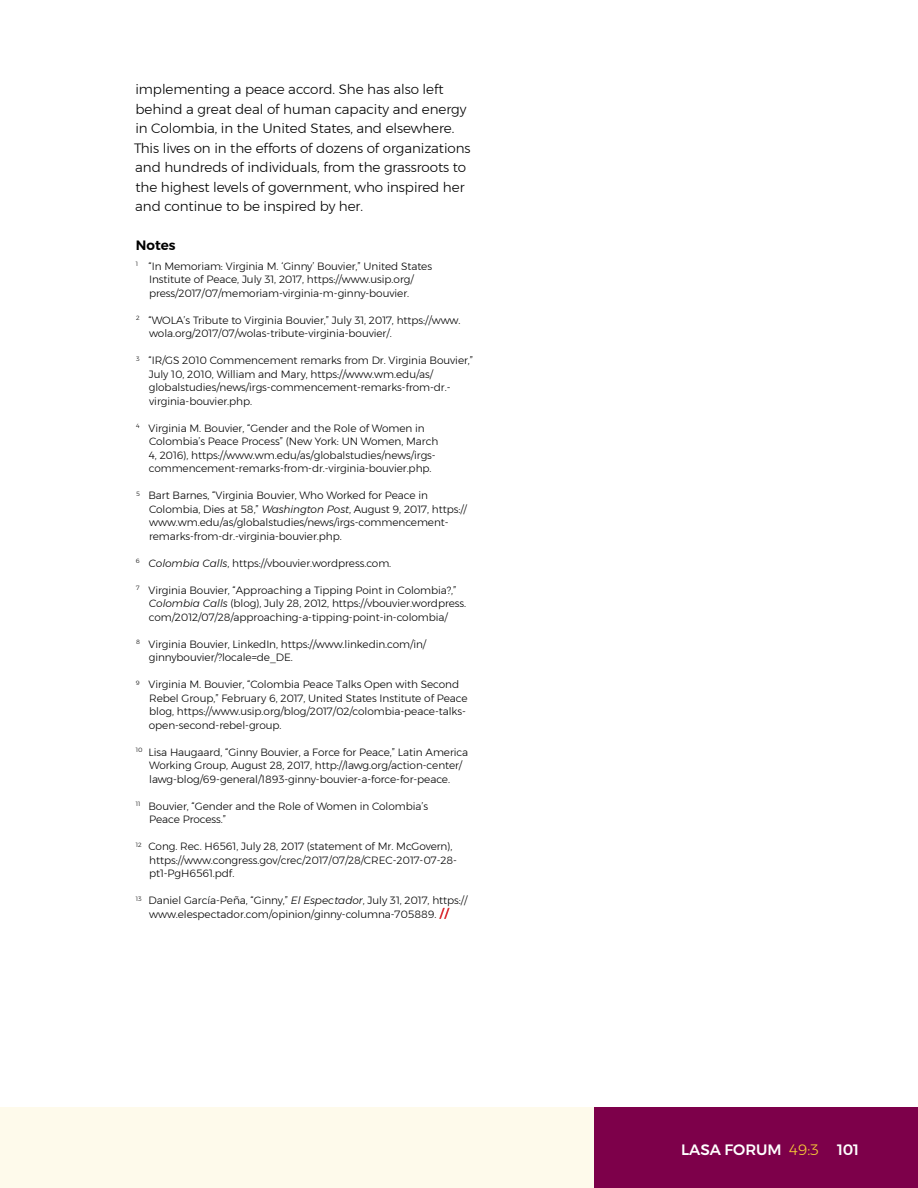
<style>
.page{position:relative;width:918px;height:1188px;background:#fff}
.page>*{position:absolute;margin:0;border:0;box-sizing:border-box;transform-origin:0 0}
.t1{font:500 15px "Montserrat";color:#fff}
.t2{font:300 13.5px/19.5px "Montserrat";letter-spacing:-.005em;color:#000}
.t3{font:600 13.5px "Montserrat";letter-spacing:.005em;color:#000}
.t4{font:300 10.5px/13.5px "Montserrat";letter-spacing:-.005em;color:#000}
.s1{font-style:italic}
.s2{font-weight:300;color:#f7cd36}
</style>
<div class="page">
<div style="left:0;top:1107px;width:594px;height:81px;background:#fefaeb"></div>
<div style="left:594px;top:1107px;width:324px;height:81px;background:#7d004a"></div>
<svg style="left:439px;top:908px;width:11px;height:11px"></svg>
<p class="t2" style="left:134px;top:79px;width:338px">implementing a peace accord. She has also left behind a great deal of human capacity and energy in Colombia, in the United States, and elsewhere.<br>This lives on in the efforts of dozens of organizations and hundreds of individuals, from the grassroots to the highest levels of government, who inspired her and continue to be inspired by her.</p>
<p class="t3" style="left:136px;top:235px;width:41px">Notes</p>
<p class="t4" style="left:149px;top:259px;width:285px;text-indent:-13px"><sup>1</sup> “In Memoriam: Virginia M. ‘Ginny’ Bouvier,” United States<br>Institute of Peace, July 31, 2017, https://www.usip.org/ press/2017/07/memoriam-virginia-m-ginny-bouvier.</p>
<p class="t4" style="left:149px;top:313px;width:313px;text-indent:-13px"><sup>2</sup> “WOLA’s Tribute to Virginia Bouvier,” July 31, 2017, https://www. wola.org/2017/07/wolas-tribute-virginia-bouvier/.</p>
<p class="t4" style="left:149px;top:353px;width:326px;text-indent:-13px"><sup>3</sup> “IR/GS 2010 Commencement remarks from Dr. Virginia Bouvier,” July 10, 2010, William and Mary, https://www.wm.edu/as/ globalstudies/news/irgs-commencement-remarks-from-dr.- virginia-bouvier.php.</p>
<p class="t4" style="left:149px;top:421px;width:291px;text-indent:-13px"><sup>4</sup> Virginia M. Bouvier, “Gender and the Role of Women in Colombia’s Peace Process” (New York: UN Women, March 4, 2016), https://www.wm.edu/as/globalstudies/news/irgs&shy;commencement-remarks-from-dr.-virginia-bouvier.php.</p>
<p class="t4" style="left:149px;top:488px;width:319px;text-indent:-13px"><sup>5</sup> Bart Barnes, “Virginia Bouvier, Who Worked for Peace in Colombia, Dies at 58,” <span class="s1">Washington Post</span>, August 9, 2017, https:// www.wm.edu/as/globalstudies/news/irgs-commencement&shy;remarks-from-dr.-virginia-bouvier.php.</p>
<p class="t4" style="left:136px;top:556px;width:257px"><sup>6</sup> <span class="s1">Colombia Calls</span>, https://vbouvier.wordpress.com.</p>
<p class="t4" style="left:149px;top:583px;width:319px;text-indent:-13px"><sup>7</sup> Virginia Bouvier, “Approaching a Tipping Point in Colombia?,”<br><span class="s1">Colombia Calls</span> (blog), July 28, 2012, https://vbouvier.wordpress. com/2012/07/28/approaching-a-tipping-point-in-colombia/</p>
<p class="t4" style="left:149px;top:637px;width:279px;text-indent:-13px"><sup>8</sup> Virginia Bouvier, LinkedIn, https://www.linkedin.com/in/ ginnybouvier/?locale=de_DE.</p>
<p class="t4" style="left:149px;top:677px;width:320px;text-indent:-13px"><sup>9</sup> Virginia M. Bouvier, “Colombia Peace Talks Open with Second Rebel Group,” February 6, 2017, United States Institute of Peace blog, https://www.usip.org/blog/2017/02/colombia-peace-talks&shy;open-second-rebel-group.</p>
<p class="t4" style="left:149px;top:745px;width:320px;text-indent:-13px"><sup>10</sup> Lisa Haugaard, “Ginny Bouvier, a Force for Peace,” Latin America<br>Working Group, August 28, 2017, http://lawg.org/action-center/ lawg-blog/69-general/1893-ginny-bouvier-a-force-for-peace.</p>
<p class="t4" style="left:149px;top:799px;width:280px;text-indent:-13px"><sup>11</sup> Bouvier, “Gender and the Role of Women in Colombia’s<br>Peace Process.”</p>
<p class="t4" style="left:149px;top:839px;width:309px;text-indent:-13px"><sup>12</sup> Cong. Rec. H6561, July 28, 2017 (statement of Mr. McGovern), https://www.congress.gov/crec/2017/07/28/CREC-2017-07-28- pt1-PgH6561.pdf.</p>
<p class="t4" style="left:149px;top:893px;width:320px;text-indent:-13px"><sup>13</sup> Daniel García-Peña, “Ginny,” <span class="s1">El Espectador</span>, July 31, 2017, https:// www.elespectador.com/opinion/ginny-columna-705889.</p>
<h1 class="t1" style="left:681px;top:1138px;width:180px">LASA FORUM <span class="s2">49:3</span> 101</h1>
</div>
